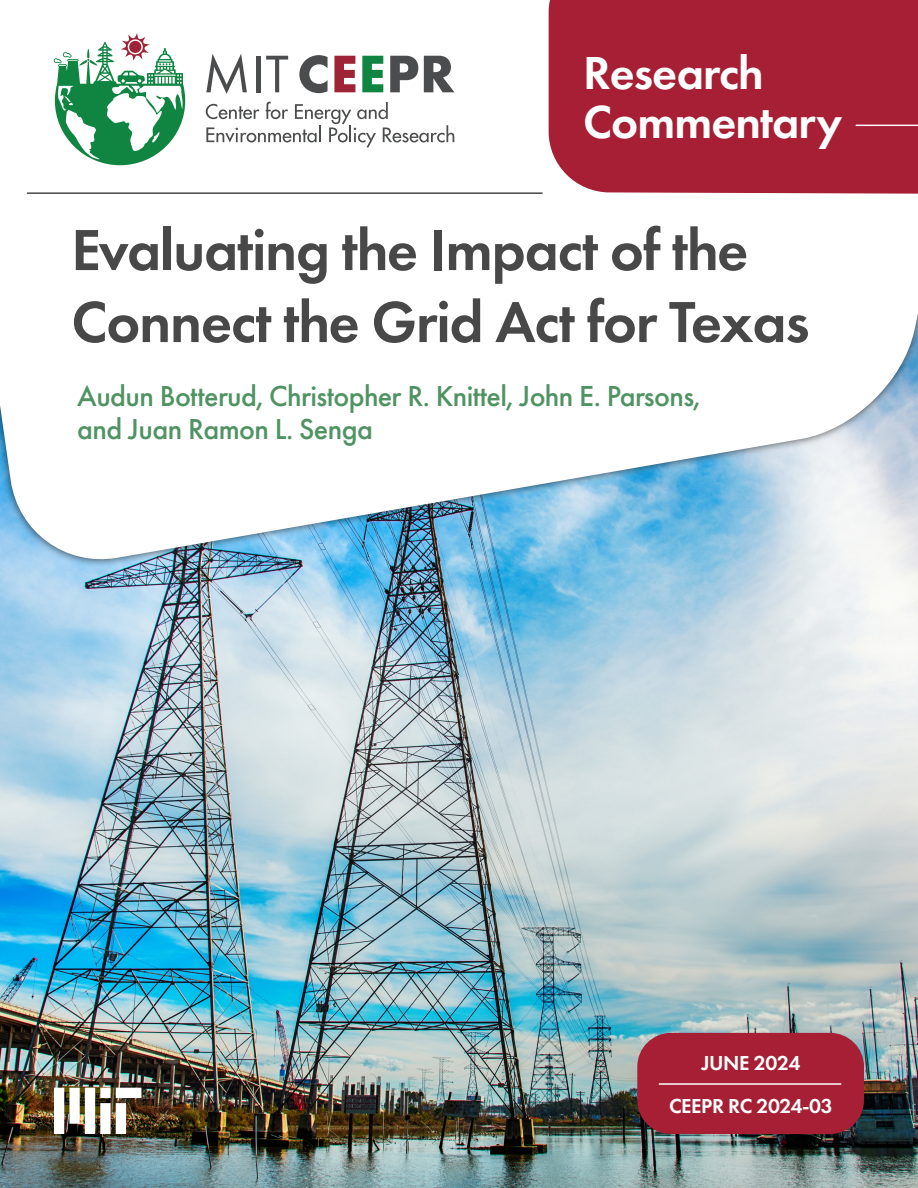
<style>
.page{position:relative;width:918px;height:1188px;background:#fff}
.page>*{position:absolute;margin:0;border:0;box-sizing:border-box;transform-origin:0 0}
.t1{font:600 60px/72px "Futura PT";letter-spacing:-.02em;color:#474847}
.t2{font:600 48px "Futura PT";letter-spacing:-.02em;color:#fff}
._5_-_Footnote{font:500 30px/33px "Futura PT";letter-spacing:-.02em;color:#509363}
.t3{font:600 21px "Futura PT";letter-spacing:-.02em;color:#fff}
.t4{font:600 21px "Futura PT";letter-spacing:-.02em;color:#fff}
</style>
<div class="page">
<img style="left:0;top:567px;width:918px;height:621px">
<svg style="left:0;top:7px;width:918px;height:560px"></svg>
<div style="left:637px;top:1033px;width:227px;height:101px;background:#a61f34;border-radius:34px"></div>
<div style="left:549px;top:0;width:369px;height:194px;background:#a61f34"></div>
<svg style="left:54px;top:33px;width:131px;height:132px"></svg>
<svg style="left:206px;top:102px;width:248px;height:45px"></svg>
<svg style="left:299px;top:55px;width:29px;height:38px"></svg>
<svg style="left:334px;top:56px;width:21px;height:36px"></svg>
<svg style="left:362px;top:56px;width:21px;height:36px"></svg>
<svg style="left:390px;top:56px;width:28px;height:36px"></svg>
<svg style="left:424px;top:56px;width:31px;height:36px"></svg>
<svg style="left:206px;top:54px;width:41px;height:40px"></svg>
<hr style="left:256px;top:56px;width:4px;height:36px;background:#4b4c4d">
<svg style="left:266px;top:56px;width:22px;height:36px"></svg>
<hr style="left:856px;top:125px;width:62px;height:1px;background:#fff">
<hr style="left:27px;top:192px;width:515px;height:2px;background:#474847">
<hr style="left:659px;top:1083px;width:182px;height:2px;background:#fff">
<img style="left:54px;top:1088px;width:87px;height:46px">
<p class="t2" style="left:583px;top:42px;width:182px">Research</p>
<p class="t2" style="left:583px;top:92px;width:261px">Commentary</p>
<p class="t1" style="left:71px;top:213px;width:740px">Evaluating the Impact of the<br>Connect the Grid Act for Texas</p>
<p class="_5_-_Footnote" style="left:77px;top:379px;width:625px">Audun Botterud, Christopher R. Knittel, John E. Parsons, and Juan Ramon L. Senga</p>
<p class="t4" style="left:701px;top:1049px;width:100px">JUNE 2024</p>
<p class="t3" style="left:669px;top:1093px;width:165px">CEEPR RC 2024-03</p>
</div>
